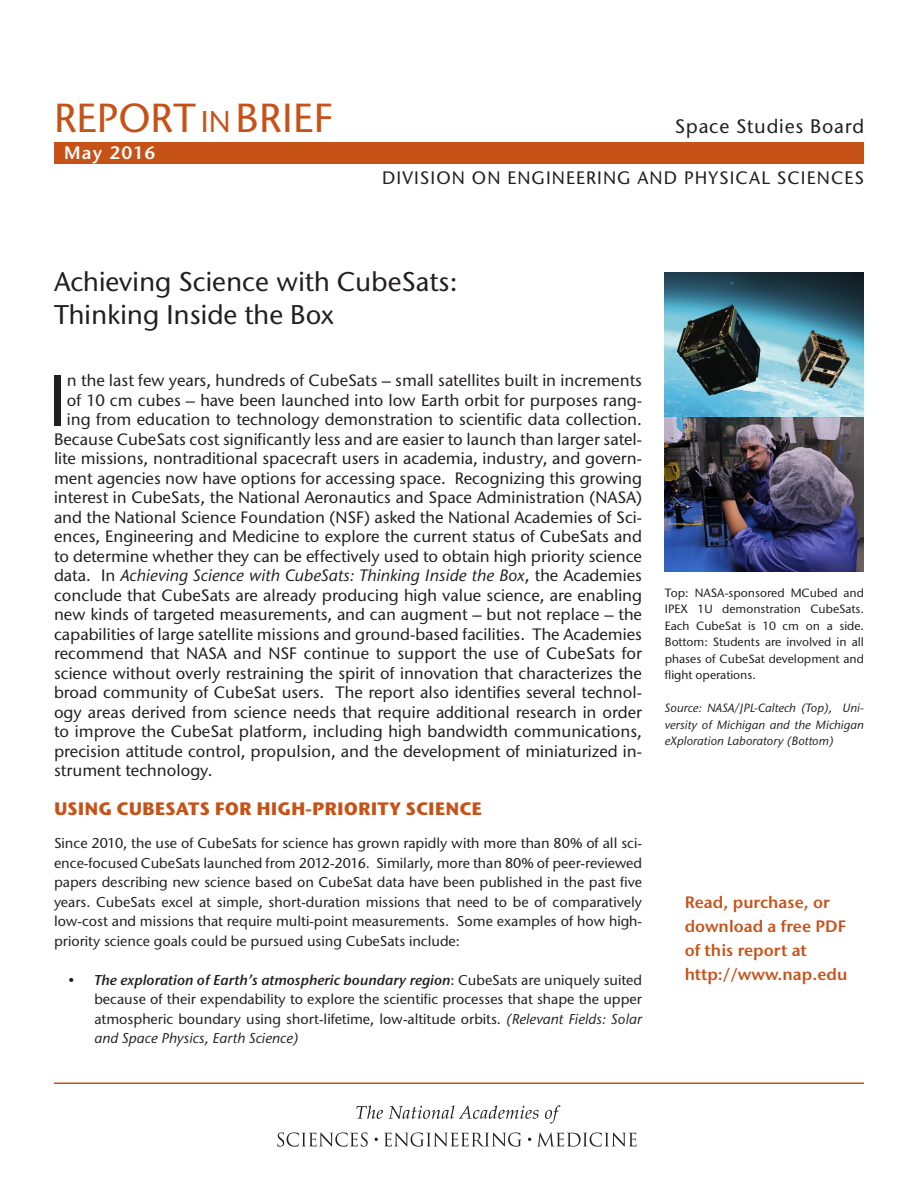
<style>
.page{position:relative;width:918px;height:1188px;background:#fff}
.page>*{position:absolute;margin:0;border:0;box-sizing:border-box;transform-origin:0 0}
.t1{font:500 71.55px "Stone Sans ITC Std";color:#231f20}
.t2{font:500 40.5px "Stone Sans ITC Std";color:#c75218}
.t3{font:500 27px/33px "Stone Sans ITC Std";color:#231f20}
.t4{font:500 19.5px "Stone Sans ITC Std";letter-spacing:.04em;color:#231f20}
.t5{font:500 18px "Stone Sans ITC Std";letter-spacing:.06em;color:#231f20}
.t6{font:700 18px "Stone Sans ITC Std";color:#c75218}
.t7{font:600 18px "Stone Sans ITC Pro";letter-spacing:.055em;color:#fff}
.t8{font:500 16.5px "Stone Sans ITC Std";color:#231f20}
.t9{font:italic 500 16.5px "Stone Sans ITC Std";color:#231f20}
.t10{font:600 16.5px/24px "Stone Sans ITC Pro";color:#c75218}
.t11{font:500 14.25px/19.5px "Stone Sans ITC Std";color:#231f20;text-align:justify}
.t12{font:italic 600 14.25px "Stone Sans ITC Pro";color:#231f20}
.t13{font:500 12px/16.5px "Stone Sans ITC Std";color:#231f20;text-align:justify}
.t14{font:italic 500 12px/16.5px "Stone Sans ITC Std";color:#231f20;text-align:justify}
.s1{font-size:30px}
.s2{font-style:normal}
.s3{font-family:"Stone Sans ITC Std";font-weight:500;font-style:normal}
.s4{font-style:italic}
</style>
<div class="page">
<div style="left:54px;top:143px;width:810px;height:21px;background:#c75218"></div>
<hr style="left:54px;top:1082px;width:810px;height:2px;background:#c75218">
<img style="left:277px;top:1105px;width:360px;height:42px">
<img style="left:665px;top:272px;width:199px;height:299px">
<h2 class="t2" style="left:54px;top:93px;width:281px">Report<span class="s1">IN</span> Bri ef</h2>
<p class="t7" style="left:64px;top:142px;width:93px">May 2016</p>
<p class="t4" style="left:675px;top:114px;width:191px">Space Studies Board</p>
<p class="t5" style="left:382px;top:167px;width:483px">DIVISION ON ENGINEERING AND PHYSICAL SCIENCES</p>
<h3 class="t3" style="left:54px;top:265px;width:405px">Achieving Science with CubeSats:<br>Thinking Inside the Box</h3>
<h1 class="t1" style="left:48px;top:356px;width:20px">I</h1>
<p class="t8" style="left:67px;top:370px;width:577px">n the last few years, hundreds of CubeSats – small satellites built in increments</p>
<p class="t8" style="left:67px;top:390px;width:577px">of 10 cm cubes – have been launched into low Earth orbit for purposes rang-</p>
<p class="t8" style="left:67px;top:409px;width:577px">ing from education to technology demonstration to scientific data collection.</p>
<p class="t8" style="left:54px;top:429px;width:590px">Because CubeSats cost significantly less and are easier to launch than larger satel-</p>
<p class="t8" style="left:54px;top:448px;width:590px">lite missions, nontraditional spacecraft users in academia, industry, and govern-</p>
<p class="t8" style="left:54px;top:468px;width:590px">ment agencies now have options for accessing space. Recognizing this growing</p>
<p class="t8" style="left:54px;top:487px;width:590px">interest in CubeSats, the National Aeronautics and Space Administration (NASA)</p>
<p class="t8" style="left:54px;top:507px;width:590px">and the National Science Foundation (NSF) asked the National Academies of Sci-</p>
<p class="t8" style="left:54px;top:526px;width:590px">ences, Engineering and Medicine to explore the current status of CubeSats and</p>
<p class="t8" style="left:54px;top:546px;width:590px">to determine whether they can be effectively used to obtain high priority science</p>
<p class="t9" style="left:54px;top:565px;width:589px"><span class="s2">data. In</span> Achieving Science with CubeSats: Thinking Inside the Box<span class="s2">, the Academies</span></p>
<p class="t8" style="left:54px;top:585px;width:590px">conclude that CubeSats are already producing high value science, are enabling</p>
<p class="t8" style="left:54px;top:604px;width:590px">new kinds of targeted measurements, and can augment – but not replace – the</p>
<p class="t8" style="left:54px;top:624px;width:590px">capabilities of large satellite missions and ground-based facilities. The Academies</p>
<p class="t8" style="left:54px;top:643px;width:590px">recommend that NASA and NSF continue to support the use of CubeSats for</p>
<p class="t8" style="left:54px;top:663px;width:590px">science without overly restraining the spirit of innovation that characterizes the</p>
<p class="t8" style="left:54px;top:682px;width:590px">broad community of CubeSat users. The report also identifies several technol-</p>
<p class="t8" style="left:54px;top:702px;width:590px">ogy areas derived from science needs that require additional research in order</p>
<p class="t8" style="left:54px;top:721px;width:590px">to improve the CubeSat platform, including high bandwidth communications,</p>
<p class="t8" style="left:54px;top:741px;width:590px">precision attitude control, propulsion, and the development of miniaturized in-</p>
<p class="t8" style="left:54px;top:760px;width:160px">strument technology.</p>
<p class="t6" style="left:54px;top:797px;width:430px">USING CUBESATS FOR HIGH-PRIORITY SCIENCE</p>
<p class="t11" style="left:54px;top:833px;width:590px">Since 2010, the use of CubeSats for science has grown rapidly with more than 80% of all sci&shy;ence-focused CubeSats launched from 2012-2016. Similarly, more than 80% of peer-reviewed papers describing new science based on CubeSat data have been published in the past five years. CubeSats excel at simple, short-duration missions that need to be of comparatively low-cost and missions that require multi-point measurements. Some examples of how high&shy;priority science goals could be pursued using CubeSats include:</p>
<p class="t12" style="left:67px;top:971px;width:576px">• The exploration of Earth’s atmospheric boundary region<span class="s3">: CubeSats are uniquely suited</span></p>
<p class="t11" style="left:94px;top:989px;width:549px">because of their expendability to explore the scientific processes that shape the upper atmospheric boundary using short-lifetime, low-altitude orbits. <span class="s4">(Relevant Fields: Solar and Space Physics, Earth Science)</span></p>
<p class="t13" style="left:665px;top:584px;width:201px">Top: NASA-sponsored MCubed and IPEX 1U demonstration CubeSats.<br>Each CubeSat is 10 cm on a side.<br>Bottom: Students are involved in all phases of CubeSat development and flight operations.</p>
<p class="t14" style="left:665px;top:700px;width:201px">Source: NASA/JPL-Caltech (Top), Uni&shy;versity of Michigan and the Michigan eXploration Laboratory (Bottom)</p>
<p class="t10" style="left:685px;top:890px;width:164px">Read, purchase, or download a free PDF of this report at http://www.nap.edu</p>
</div>
